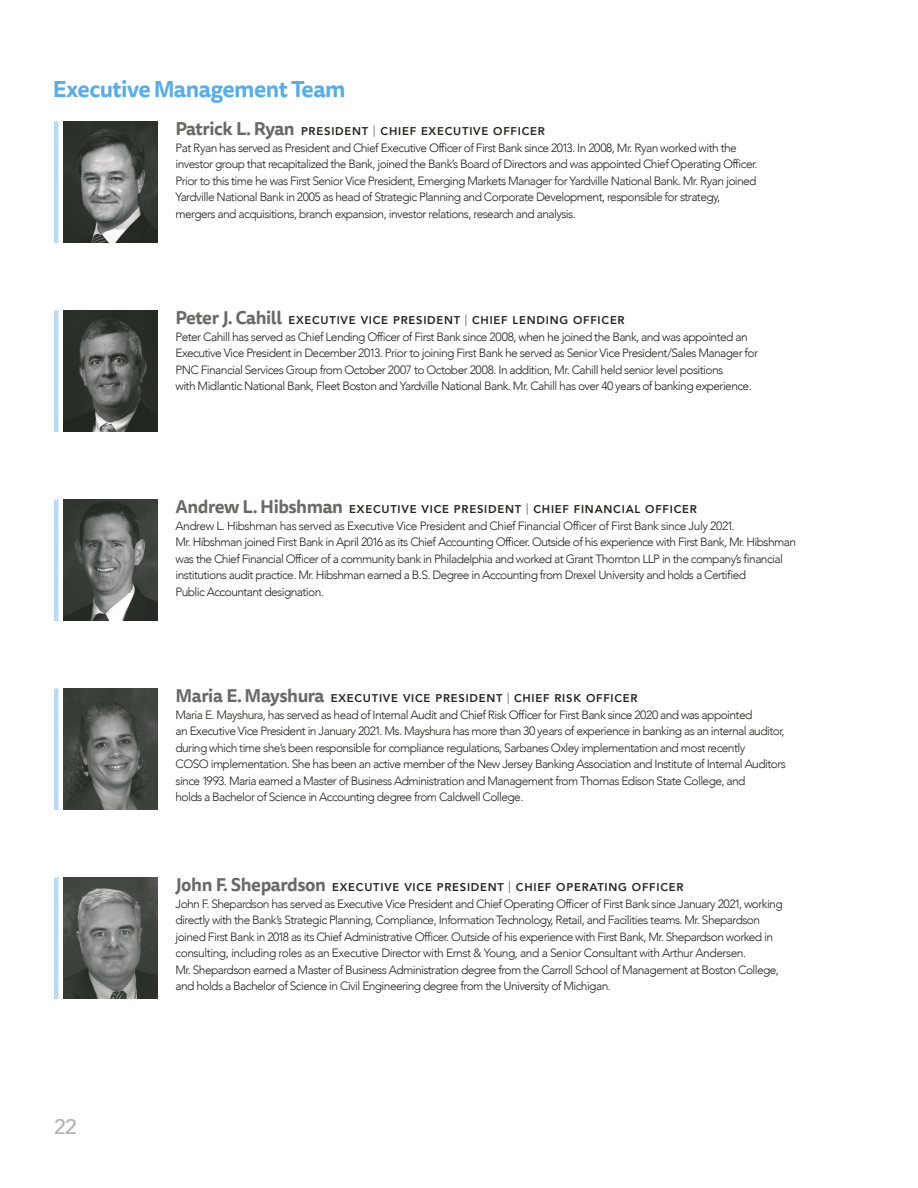
<style>
.page{position:relative;width:918px;height:1188px;background:#fff}
.page>*{position:absolute;margin:0;border:0;box-sizing:border-box;transform-origin:0 0}
.t1{font:700 22.5px "Tisa Sans Pro";letter-spacing:-.025em;color:#5aace5}
.t2{font:500 21px "Avenir";color:#b2b2b1}
.t3{font:300 12px/16.5px "Avenir";letter-spacing:-.05em;color:#222620}
.t4{font:800 11.25px "Avenir";letter-spacing:.07em;color:#222620}
.s1{font-family:"Tisa Sans Pro";font-weight:700;font-size:18px;color:#676b66}
.s2{font-weight:300;font-size:11.55px}
</style>
<div class="page">
<img style="left:63px;top:310px;width:95px;height:122px">
<img style="left:63px;top:688px;width:95px;height:122px">
<img style="left:63px;top:878px;width:95px;height:121px">
<img style="left:63px;top:122px;width:95px;height:121px">
<img style="left:63px;top:500px;width:95px;height:121px">
<hr style="left:54px;top:122px;width:4px;height:121px;background:#bdd8f3">
<hr style="left:54px;top:310px;width:4px;height:122px;background:#bdd8f3">
<hr style="left:54px;top:500px;width:4px;height:121px;background:#bdd8f3">
<hr style="left:54px;top:688px;width:4px;height:122px;background:#bdd8f3">
<hr style="left:54px;top:878px;width:4px;height:121px;background:#bdd8f3">
<p class="t1" style="left:53px;top:73px;width:294px">Executive Management Team</p>
<p class="t4" style="left:176px;top:122px;width:371px"><span class="s1">Patrick L. Ryan</span> PRESIDENT <span class="s2">|</span> CHIEF EXECUTIVE OFFICER</p>
<p class="t3" style="left:176px;top:139px;width:584px">Pat Ryan has served as President and Chief Executive Officer of First Bank since 2013. In 2008, Mr. Ryan worked with the investor group that recapitalized the Bank, joined the Bank’s Board of Directors and was appointed Chief Operating Officer.<br>Prior to this time he was First Senior Vice President, Emerging Markets Manager for Yardville National Bank. Mr. Ryan joined Yardville National Bank in 2005 as head of Strategic Planning and Corporate Development, responsible for strategy, mergers and acquisitions, branch expansion, investor relations, research and analysis.</p>
<p class="t4" style="left:176px;top:311px;width:451px"><span class="s1">Peter J. Cahill</span> EXECUTIVE VICE PRESIDENT <span class="s2">|</span> CHIEF LENDING OFFICER</p>
<p class="t3" style="left:176px;top:328px;width:584px">Peter Cahill has served as Chief Lending Officer of First Bank since 2008, when he joined the Bank, and was appointed an Executive Vice President in December 2013. Prior to joining First Bank he served as Senior Vice President/Sales Manager for PNC Financial Services Group from October 2007 to October 2008. In addition, Mr. Cahill held senior level positions<br>with Midlantic National Bank, Fleet Boston and Yardville National Bank. Mr. Cahill has over 40 years of banking experience.</p>
<p class="t4" style="left:176px;top:500px;width:523px"><span class="s1">Andrew L. Hibshman</span> EXECUTIVE VICE PRESIDENT <span class="s2">|</span> CHIEF FINANCIAL OFFICER</p>
<p class="t3" style="left:176px;top:517px;width:622px">Andrew L. Hibshman has served as Executive Vice President and Chief Financial Officer of First Bank since July 2021.<br>Mr. Hibshman joined First Bank in April 2016 as its Chief Accounting Officer. Outside of his experience with First Bank, Mr. Hibshman was the Chief Financial Officer of a community bank in Philadelphia and worked at Grant Thornton LLP in the company’s financial institutions audit practice. Mr. Hibshman earned a B.S. Degree in Accounting from Drexel University and holds a Certified<br>Public Accountant designation.</p>
<p class="t4" style="left:176px;top:689px;width:464px"><span class="s1">Maria E. Mayshura</span> EXECUTIVE VICE PRESIDENT <span class="s2">|</span> CHIEF RISK OFFICER</p>
<p class="t3" style="left:176px;top:706px;width:612px">Maria E. Mayshura, has served as head of Internal Audit and Chief Risk Officer for First Bank since 2020 and was appointed<br>an Executive Vice President in January 2021. Ms. Mayshura has more than 30 years of experience in banking as an internal auditor, during which time she’s been responsible for compliance regulations, Sarbanes Oxley implementation and most recently<br>COSO implementation. She has been an active member of the New Jersey Banking Association and Institute of Internal Auditors since 1993. Maria earned a Master of Business Administration and Management from Thomas Edison State College, and<br>holds a Bachelor of Science in Accounting degree from Caldwell College.</p>
<p class="t2" style="left:54px;top:1109px;width:24px">22</p>
<p class="t4" style="left:176px;top:878px;width:510px"><span class="s1">John F. Shepardson</span> EXECUTIVE VICE PRESIDENT <span class="s2">|</span> CHIEF OPERATING OFFICER</p>
<p class="t3" style="left:176px;top:895px;width:609px">John F. Shepardson has served as Executive Vice President and Chief Operating Officer of First Bank since January 2021, working directly with the Bank’s Strategic Planning, Compliance, Information Technology, Retail, and Facilities teams. Mr. Shepardson joined First Bank in 2018 as its Chief Administrative Officer. Outside of his experience with First Bank, Mr. Shepardson worked in consulting, including roles as an Executive Director with Ernst &amp; Young, and a Senior Consultant with Arthur Andersen.<br>Mr. Shepardson earned a Master of Business Administration degree from the Carroll School of Management at Boston College, and holds a Bachelor of Science in Civil Engineering degree from the University of Michigan.</p>
</div>
